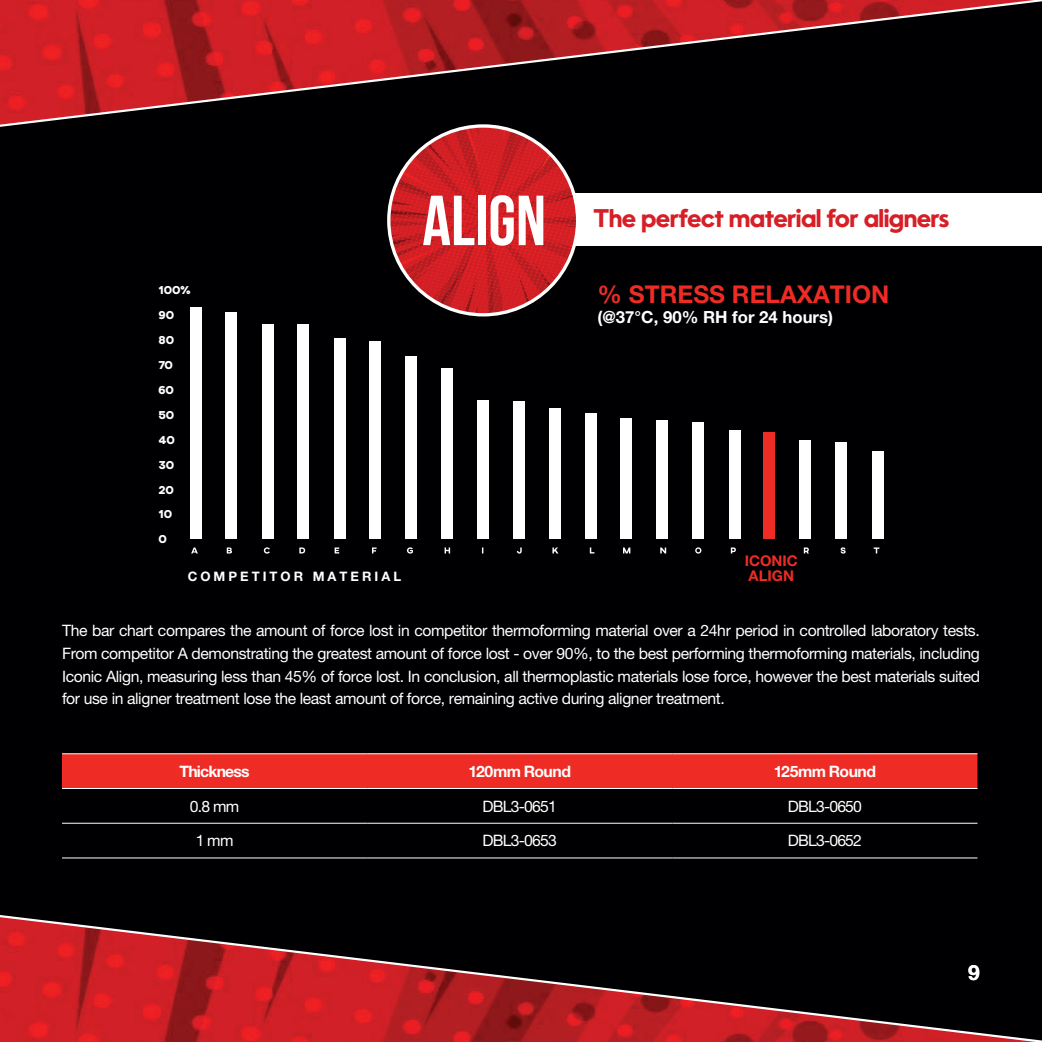
<style>
.page{position:relative;width:1042px;height:1042px;background:#000002}
.page>*{position:absolute;margin:0;border:0;box-sizing:border-box;transform-origin:0 0}
.t1{font:700 24.5px "Oceanwide Std";letter-spacing:-.025em;color:#d61f26}
.t2{font:700 24.5px "Helvetica Neue LT Pro";color:#ee2c25}
.t3{font:700 21px "Helvetica Neue LT Pro";color:#fff}
.t4{font:700 16.8px "Helvetica Neue LT Pro";color:#fff}
.t5{font:15.75px/22.8px "Helvetica Neue LT Pro";letter-spacing:-.025em;color:#fff;text-align:justify}
.t6{font:15.75px "Helvetica Neue LT Pro";letter-spacing:-.05em;color:#fff}
.t7{font:700 15.75px "Helvetica Neue LT Pro";letter-spacing:-.04em;color:#fff}
.t8{font:700 14.7px "Helvetica Neue LT Pro";color:#ee2c25}
.t9{font:700 13.12px "Helvetica Neue LT Pro";letter-spacing:.23em;color:#fff}
.t10{font:800 11.72px/24.8px "AXIS";color:#fff}
</style>
<div class="page">
<svg style="left:0;top:0;width:1042px;height:257px"></svg>
<svg style="left:0;top:785px;width:1042px;height:257px"></svg>
<div style="left:190px;top:307px;width:12px;height:231px;background:#fff"></div>
<div style="left:226px;top:312px;width:11px;height:226px;background:#fff"></div>
<div style="left:262px;top:324px;width:12px;height:214px;background:#fff"></div>
<div style="left:297px;top:324px;width:12px;height:214px;background:#fff"></div>
<div style="left:334px;top:337px;width:12px;height:201px;background:#fff"></div>
<div style="left:369px;top:341px;width:12px;height:197px;background:#fff"></div>
<div style="left:405px;top:356px;width:11px;height:182px;background:#fff"></div>
<div style="left:441px;top:368px;width:11px;height:170px;background:#fff"></div>
<div style="left:477px;top:400px;width:11px;height:138px;background:#fff"></div>
<div style="left:513px;top:401px;width:11px;height:137px;background:#fff"></div>
<div style="left:549px;top:408px;width:12px;height:130px;background:#fff"></div>
<div style="left:585px;top:412px;width:11px;height:126px;background:#fff"></div>
<div style="left:620px;top:418px;width:12px;height:120px;background:#fff"></div>
<div style="left:656px;top:420px;width:11px;height:118px;background:#fff"></div>
<div style="left:692px;top:422px;width:12px;height:116px;background:#fff"></div>
<div style="left:729px;top:429px;width:11px;height:109px;background:#fff"></div>
<div style="left:764px;top:432px;width:11px;height:106px;background:#ee2c25"></div>
<div style="left:799px;top:439px;width:12px;height:99px;background:#fff"></div>
<div style="left:835px;top:442px;width:12px;height:96px;background:#fff"></div>
<div style="left:872px;top:451px;width:11px;height:87px;background:#fff"></div>
<svg style="left:804px;top:547px;width:75px;height:6px"></svg>
<svg style="left:191px;top:547px;width:545px;height:6px"></svg>
<div style="left:529px;top:193px;width:513px;height:52px;background:#fff"></div>
<img style="left:389px;top:126px;width:189px;height:189px;border-radius:94px">
<svg style="left:423px;top:196px;width:51px;height:49px;background:#e78c8f"></svg>
<div style="left:478px;top:196px;width:7px;height:49px;background:#fff"></div>
<svg style="left:490px;top:195px;width:53px;height:51px"></svg>
<div style="left:62px;top:754px;width:305px;height:34px;background:#ee2c25"></div>
<div style="left:367px;top:754px;width:610px;height:34px;background:#ee2c25"></div>
<hr style="left:672px;top:753px;width:305px;height:1px;background:#fff">
<hr style="left:62px;top:753px;width:305px;height:1px;background:#fff">
<hr style="left:367px;top:753px;width:305px;height:1px;background:#fff">
<hr style="left:62px;top:788px;width:305px;height:1px;background:#fff">
<hr style="left:367px;top:788px;width:305px;height:1px;background:#fff">
<hr style="left:672px;top:788px;width:305px;height:1px;background:#fff">
<hr style="left:62px;top:823px;width:305px;height:1px;background:#fff">
<hr style="left:367px;top:823px;width:305px;height:1px;background:#fff">
<hr style="left:672px;top:823px;width:305px;height:1px;background:#fff">
<hr style="left:62px;top:857px;width:305px;height:1px;background:#fff">
<hr style="left:367px;top:857px;width:305px;height:1px;background:#fff">
<hr style="left:672px;top:857px;width:305px;height:1px;background:#fff">
<h1 class="t1" style="left:593px;top:202px;width:358px">The perfect material for aligners</h1>
<p class="t10" style="left:158px;top:279px;width:34px">100%<br>90<br>80<br>70<br>60<br>50<br>40<br>30<br>20<br>10<br>0</p>
<h1 class="t2" style="left:597px;top:279px;width:293px">% STRESS RELAXATION</h1>
<p class="t4" style="left:597px;top:306px;width:237px">(@37°C, 90% RH for 24 hours)</p>
<p class="t8" style="left:745px;top:551px;width:55px">ICONIC</p>
<p class="t9" style="left:188px;top:568px;width:215px">COMPETITOR MATERIAL</p>
<p class="t8" style="left:748px;top:566px;width:47px">ALIGN</p>
<p class="t5" style="left:62px;top:619px;width:919px">The bar chart compares the amount of force lost in competitor thermoforming material over a 24hr period in controlled laboratory tests.<br>From competitor A demonstrating the greatest amount of force lost - over 90%, to the best performing thermoforming materials, including Iconic Align, measuring less than 45% of force lost. In conclusion, all thermoplastic materials lose force, however the best materials suited for use in aligner treatment lose the least amount of force, remaining active during aligner treatment.</p>
<p class="t7" style="left:179px;top:761px;width:72px">Thickness</p>
<p class="t7" style="left:468px;top:761px;width:104px">120mm Round</p>
<p class="t7" style="left:774px;top:761px;width:104px">125mm Round</p>
<p class="t5" style="left:190px;top:794px;width:51px">0.8 mm</p>
<p class="t6" style="left:483px;top:796px;width:76px">DBL3-0651</p>
<p class="t6" style="left:788px;top:796px;width:76px">DBL3-0650</p>
<p class="t5" style="left:196px;top:829px;width:39px">1 mm</p>
<p class="t6" style="left:483px;top:831px;width:76px">DBL3-0653</p>
<p class="t6" style="left:788px;top:831px;width:76px">DBL3-0652</p>
<h2 class="t3" style="left:968px;top:959px;width:13px">9</h2>
</div>
